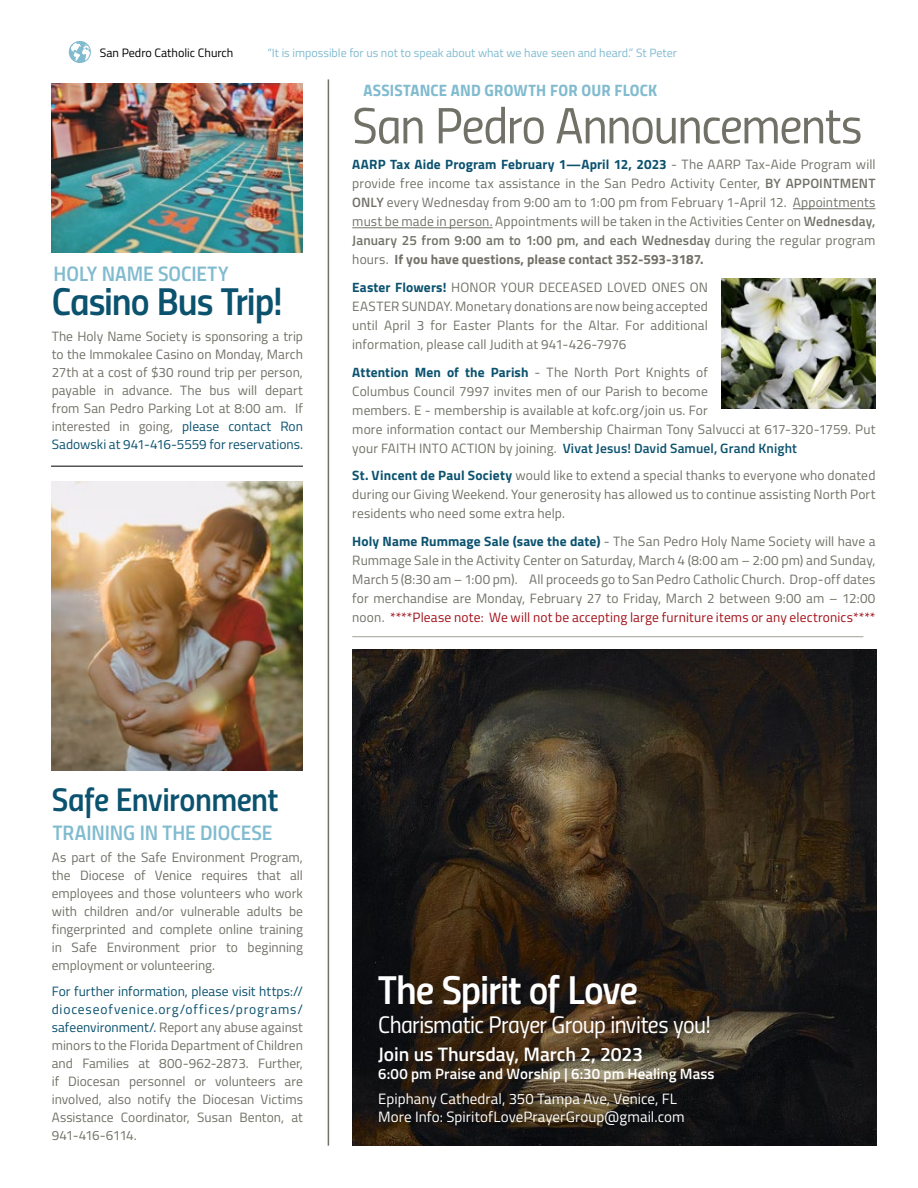
<style>
.page{position:relative;width:918px;height:1188px;background:#fff}
.page>*{position:absolute;margin:0;border:0;box-sizing:border-box;transform-origin:0 0}
.t1{font:51px "Titillium Regular Upright";letter-spacing:-.03em;color:#727168}
.t2{font:40.5px "Titillium Semibold Upright";letter-spacing:-.03em;color:#fff}
.t3{font:39px "Titillium Semibold Upright";letter-spacing:-.03em;color:#0b526f}
.t4{font:33px "Titillium Semibold Upright";letter-spacing:-.015em;color:#0b526f}
.t5{font:24px "Titillium Regular Upright";letter-spacing:-.025em;color:#fff}
.t6{font:21px "Titillium Semibold Upright";letter-spacing:-.005em;color:#81bbcf}
.t7{font:600 19.5px "Titillium";letter-spacing:-.005em;color:#fff}
.t8{font:16.5px "Titillium Bold Upright";letter-spacing:.01em;color:#81bbcf}
.t9{font:15px/18px "Titillium";letter-spacing:.005em;color:#fff}
.t10{font:600 15px "Titillium";letter-spacing:.005em;color:#fff}
.t11{font:13.5px/18px "Titillium";letter-spacing:.01em;color:#727168;text-align:justify}
.t12{font:12.15px "Titillium";color:#000}
.t13{font:12px "Titillium";color:#81bbcf}
.s1{font-weight:700;color:#0b526f}
.s2{font-weight:600}
.s3{font-weight:700}
.s4{font-weight:600;color:#0b526f}
.s5{color:#a3121b}
.s6{color:#0b526f}
</style>
<div class="page">
<img style="left:352px;top:650px;width:525px;height:496px">
<hr style="left:352px;top:636px;width:511px;height:1px;background:#a09f97">
<img style="left:52px;top:481px;width:251px;height:289px">
<img style="left:52px;top:83px;width:251px;height:170px">
<svg style="left:69px;top:41px;width:22px;height:22px"></svg>
<hr style="left:51px;top:466px;width:252px;height:1px;background:#000">
<hr style="left:328px;top:79px;width:1px;height:1067px;background:#727168">
<hr style="left:793px;top:208px;width:83px;height:1px;background:#727168">
<hr style="left:352px;top:228px;width:141px;height:1px;background:#727168">
<img style="left:721px;top:279px;width:155px;height:130px">
<p class="t12" style="left:100px;top:44px;width:135px">San Pedro Catholic Church</p>
<p class="t13" style="left:267px;top:44px;width:411px">“It is impossible for us not to speak about what we have seen and heard.” St Peter</p>
<p class="t8" style="left:363px;top:78px;width:295px">ASSISTANCE AND GROWTH FOR OUR FLOCK</p>
<h1 class="t1" style="left:352px;top:88px;width:512px">San Pedro Announcements</h1>
<p class="t11" style="left:352px;top:154px;width:525px;line-height:19px"><span class="s1">AARP Tax Aide Program February 1—April 12, 2023</span> - The AARP Tax-Aide Program will provide free income tax assistance in the San Pedro Activity Center, <span class="s2">BY APPOINTMENT ONLY</span> every Wednesday from 9:00 am to 1:00 pm from February 1-April 12. Appointments must be made in person. Appointments will be taken in the Activities Center on <span class="s2">Wednesday, January 25 from 9:00 am to 1:00 pm, and each Wednesday</span> during the regular program hours. <span class="s3">If you have questions, please contact 352-593-3187.</span></p>
<p class="t11" style="left:352px;top:277px;width:357px;line-height:19px"><span class="s1">Easter Flowers!</span> HONOR YOUR DECEASED LOVED ONES ON EASTER SUNDAY. Monetary donations are now being accepted until April 3 for Easter Plants for the Altar. For additional information, please call Judith at 941-426-7976</p>
<p class="t11" style="left:352px;top:362px;width:525px;line-height:19px;text-align:left"><span class="s1">Attention Men of the Parish</span> - The North Port Knights of<br>Columbus Council 7997 invites men of our Parish to become<br>members. E - membership is available at kofc.org/join us. For<br>more information contact our Membership Chairman Tony Salvucci at 617-320-1759. Put your FAITH INTO ACTION by joining. <span class="s4">Vivat Jesus! David Samuel, Grand Knight</span></p>
<p class="t11" style="left:352px;top:465px;width:525px;line-height:19px"><span class="s1">St. Vincent de Paul Society</span> would like to extend a special thanks to everyone who donated during our Giving Weekend. Your generosity has allowed us to continue assisting North Port residents who need some extra help.</p>
<p class="t11" style="left:352px;top:531px;width:525px;line-height:19px"><span class="s1">Holy Name Rummage Sale (save the date)</span> - The San Pedro Holy Name Society will have a Rummage Sale in the Activity Center on Saturday, March 4 (8:00 am – 2:00 pm) and Sunday, March 5 (8:30 am – 1:00 pm). All proceeds go to San Pedro Catholic Church. Drop-off dates for merchandise are Monday, February 27 to Friday, March 2 between 9:00 am – 12:00 noon. <span class="s5">****Please note: We will not be accepting large furniture items or any electronics****</span></p>
<h3 class="t6" style="left:54px;top:257px;width:177px">HOLY NAME SOCIETY</h3>
<h3 class="t3" style="left:52px;top:271px;width:233px">Casino Bus Trip!</h3>
<p class="t11" style="left:52px;top:327px;width:253px">The Holy Name Society is sponsoring a trip to the Immokalee Casino on Monday, March 27th at a cost of $30 round trip per person, payable in advance. The bus will depart from San Pedro Parking Lot at 8:00 am. If interested in going, <span class="s6">please contact Ron Sadowski at 941-416-5559 for reservations.</span></p>
<h3 class="t4" style="left:52px;top:774px;width:228px">Safe Environment</h3>
<h3 class="t6" style="left:53px;top:816px;width:221px">TRAINING IN THE DIOCESE</h3>
<p class="t11" style="left:52px;top:848px;width:253px">As part of the Safe Environment Program, the Diocese of Venice requires that all employees and those volunteers who work with children and/or vulnerable adults be fingerprinted and complete online training in Safe Environment prior to beginning employment or volunteering.</p>
<p class="t11" style="left:52px;top:982px;width:253px"><span class="s6">For further information, please visit https:// dioceseofvenice.org/offices/programs/ safeenvironment/.</span> Report any abuse against minors to the Florida Department of Children and Families at 800-962-2873. Further, if Diocesan personnel or volunteers are involved, also notify the Diocesan Victims Assistance Coordinator, Susan Benton, at 941-416-6114.</p>
<h2 class="t2" style="left:378px;top:959px;width:261px">The Spirit of Love</h2>
<h3 class="t5" style="left:378px;top:1007px;width:334px">Charismatic Prayer Group invites you!</h3>
<h3 class="t7" style="left:378px;top:1040px;width:266px">Join us Thursday, March 2, 2023</h3>
<p class="t10" style="left:378px;top:1063px;width:338px">6:00 pm Praise and Worship | 6:30 pm Healing Mass</p>
<p class="t9" style="left:378px;top:1089px;width:308px">Epiphany Cathedral, 350 Tampa Ave, Venice, FL<br>More Info: SpiritofLovePrayerGroup@gmail.com</p>
</div>
